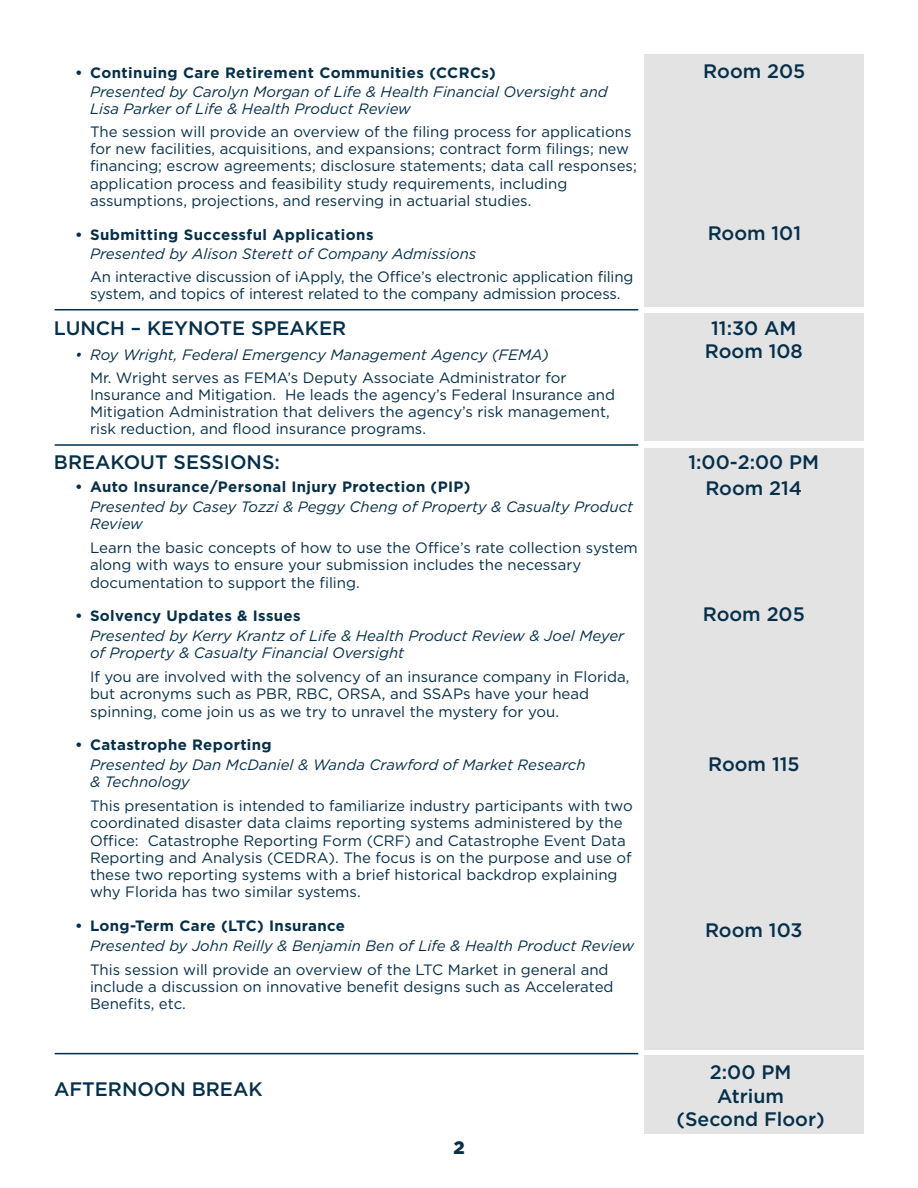
<style>
.page{position:relative;width:918px;height:1188px;background:#fff}
.page>*{position:absolute;margin:0;border:0;box-sizing:border-box;transform-origin:0 0}
.t1{font:500 19.5px/23.4px "Gotham";color:#052f4a;text-align:center}
.t2{font:900 18px "Gotham";color:#052f4a}
.t3{font:15px/17.2px "Gotham";color:#052f4a}
.t4{font:italic 15px/17.2px "Gotham";color:#052f4a}
.t5{font:700 15px "Gotham";letter-spacing:.025em;color:#052f4a}
</style>
<div class="page">
<div style="left:645px;top:54px;width:219px;height:253px;background:#e2e3e2"></div>
<div style="left:645px;top:313px;width:219px;height:128px;background:#e2e3e2"></div>
<div style="left:645px;top:449px;width:219px;height:601px;background:#e2e3e2"></div>
<hr style="left:55px;top:309px;width:583px;height:1px;background:#052f4a">
<hr style="left:55px;top:444px;width:583px;height:2px;background:#052f4a">
<div style="left:645px;top:1056px;width:219px;height:78px;background:#e2e3e2"></div>
<hr style="left:55px;top:1053px;width:583px;height:1px;background:#052f4a">
<p class="t5" style="left:75px;top:62px;width:422px">• Continuing Care Retirement Communities (CCRCs)</p>
<p class="t4" style="left:90px;top:83px;width:519px">Presented by Carolyn Morgan of Life &amp; Health Financial Oversight and<br>Lisa Parker of Life &amp; Health Product Review</p>
<p class="t3" style="left:90px;top:123px;width:548px">The session will provide an overview of the filing process for applications for new facilities, acquisitions, and expansions; contract form filings; new financing; escrow agreements; disclosure statements; data call responses; application process and feasibility study requirements, including assumptions, projections, and reserving in actuarial studies.</p>
<p class="t5" style="left:75px;top:224px;width:300px">• Submitting Successful Applications</p>
<p class="t4" style="left:90px;top:245px;width:388px">Presented by Alison Sterett of Company Admissions</p>
<p class="t3" style="left:90px;top:268px;width:545px">An interactive discussion of iApply, the Office’s electronic application filing system, and topics of interest related to the company admission process.</p>
<h1 class="t1" style="left:54px;top:316px;width:294px">LUNCH – KEYNOTE SPEAKER</h1>
<p class="t4" style="left:75px;top:346px;width:476px">• Roy Wright, Federal Emergency Management Agency (FEMA)</p>
<p class="t3" style="left:90px;top:368px;width:527px">Mr. Wright serves as FEMA’s Deputy Associate Administrator for Insurance and Mitigation. He leads the agency’s Federal Insurance and Mitigation Administration that delivers the agency’s risk management, risk reduction, and flood insurance programs.</p>
<h1 class="t1" style="left:54px;top:450px;width:227px">BREAKOUT SESSIONS:</h1>
<p class="t5" style="left:75px;top:477px;width:397px">• Auto Insurance/Personal Injury Protection (PIP)</p>
<p class="t4" style="left:90px;top:498px;width:545px">Presented by Casey Tozzi &amp; Peggy Cheng of Property &amp; Casualty Product<br>Review</p>
<p class="t3" style="left:90px;top:539px;width:549px">Learn the basic concepts of how to use the Office’s rate collection system along with ways to ensure your submission includes the necessary documentation to support the filing.</p>
<p class="t5" style="left:75px;top:606px;width:227px">• Solvency Updates &amp; Issues</p>
<p class="t4" style="left:90px;top:627px;width:536px">Presented by Kerry Krantz of Life &amp; Health Product Review &amp; Joel Meyer of Property &amp; Casualty Financial Oversight</p>
<p class="t3" style="left:90px;top:668px;width:541px">If you are involved with the solvency of an insurance company in Florida, but acronyms such as PBR, RBC, ORSA, and SSAPs have your head spinning, come join us as we try to unravel the mystery for you.</p>
<p class="t5" style="left:75px;top:735px;width:198px">• Catastrophe Reporting</p>
<p class="t4" style="left:90px;top:756px;width:497px">Presented by Dan McDaniel &amp; Wanda Crawford of Market Research &amp; Technology</p>
<p class="t3" style="left:90px;top:797px;width:544px">This presentation is intended to familiarize industry participants with two coordinated disaster data claims reporting systems administered by the Office: Catastrophe Reporting Form (CRF) and Catastrophe Event Data Reporting and Analysis (CEDRA). The focus is on the purpose and use of these two reporting systems with a brief historical backdrop explaining why Florida has two similar systems.</p>
<p class="t5" style="left:75px;top:916px;width:272px">• Long-Term Care (LTC) Insurance</p>
<p class="t4" style="left:90px;top:937px;width:546px">Presented by John Reilly &amp; Benjamin Ben of Life &amp; Health Product Review</p>
<p class="t3" style="left:90px;top:961px;width:525px">This session will provide an overview of the LTC Market in general and include a discussion on innovative benefit designs such as Accelerated<br>Benefits, etc.</p>
<h1 class="t1" style="left:54px;top:1077px;width:210px">AFTERNOON BREAK</h1>
<p class="t2" style="left:453px;top:1137px;width:13px">2</p>
<h1 class="t1" style="left:703px;top:59px;width:104px">Room 205</h1>
<h1 class="t1" style="left:708px;top:221px;width:95px">Room 101</h1>
<h1 class="t1" style="left:705px;top:316px;width:100px">11:30 AM<br>Room 108</h1>
<h1 class="t1" style="left:688px;top:449px;width:132px;line-height:25.5px">1:00-2:00 PM<br>Room 214</h1>
<h1 class="t1" style="left:703px;top:602px;width:104px">Room 205</h1>
<h1 class="t1" style="left:708px;top:752px;width:93px">Room 115</h1>
<h1 class="t1" style="left:705px;top:918px;width:99px">Room 103</h1>
<h1 class="t1" style="left:677px;top:1060px;width:150px">2:00 PM<br>Atrium (Second Floor)</h1>
</div>
